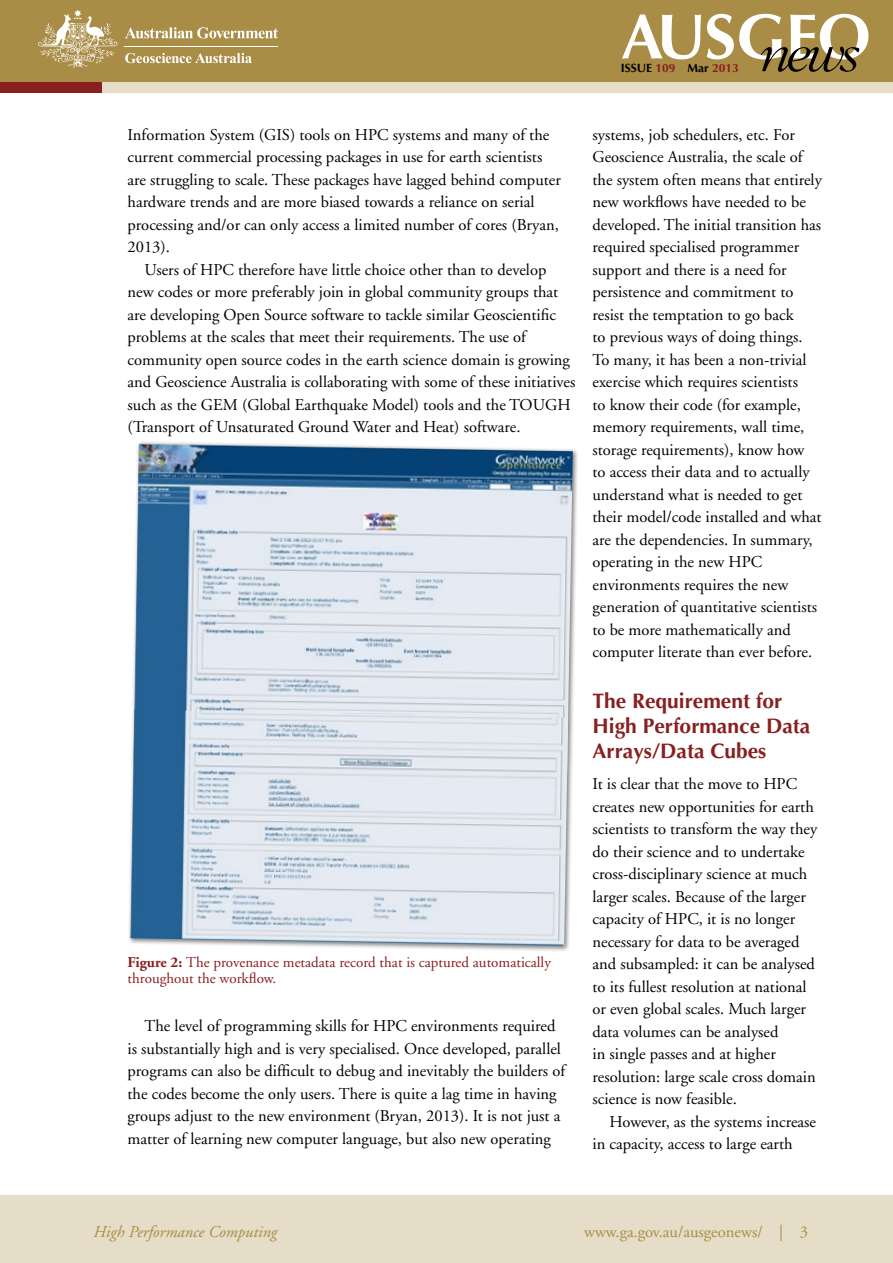
<style>
.page{position:relative;width:893px;height:1263px;background:#fff}
.page>*{position:absolute;margin:0;border:0;box-sizing:border-box;transform-origin:0 0}
.H2_feature_sub-headi{font:700 21px/25.2px "Optima";color:#88201f}
.P_body{font:16.5px/22.5px "Adobe Garamond";color:#000}
.P_body_first_para{font:16.5px/22.5px "Adobe Garamond";color:#000}
.t1{font:16.5px "Adobe Garamond";color:#a98c45}
.t2{font:italic 16.5px "Adobe Garamond";color:#a98c45}
.P_caption{font:15px/16.5px "Adobe Garamond";color:#88201f}
.t3{font:700 12px "Optima";color:#000}
.s1{color:#88201f}
.s2{font-weight:700}
</style>
<div class="page">
<div style="left:0;top:13px;width:893px;height:80px;background:#e5ddc7"></div>
<div style="left:0;top:11px;width:102px;height:82px;background:#88201f"></div>
<div style="left:0;top:0;width:893px;height:82px;background:#a98c45"></div>
<div style="left:0;top:1195px;width:893px;height:68px;background:#e5ddc7"></div>
<svg style="left:125px;top:27px;width:153px;height:12px"></svg>
<svg style="left:38px;top:9px;width:79px;height:59px"></svg>
<hr style="left:125px;top:46px;width:153px;height:1px;background:#fff">
<svg style="left:125px;top:53px;width:127px;height:10px"></svg>
<svg style="left:622px;top:14px;width:79px;height:45px"></svg>
<svg style="left:707px;top:14px;width:161px;height:58px"></svg>
<div style="left:127px;top:440px;width:452px;height:512px;background:#000;opacity:.5"></div>
<img style="left:133px;top:443px;width:440px;height:330px">
<img style="left:130px;top:710px;width:438px;height:236px">
<p class="t3" style="left:621px;top:61px;width:120px">ISSUE <span class="s1">109</span> Mar <span class="s1">2013</span></p>
<p class="P_body_first_para" style="left:128px;top:124px;width:435px">Information System (GIS) tools on HPC systems and many of the current commercial processing packages in use for earth scientists are struggling to scale. These packages have lagged behind computer hardware trends and are more biased towards a reliance on serial processing and/or can only access a limited number of cores (Bryan, 2013).</p>
<p class="P_body" style="left:128px;top:259px;width:449px;text-indent:17px">Users of HPC therefore have little choice other than to develop new codes or more preferably join in global community groups that are developing Open Source software to tackle similar Geoscientific problems at the scales that meet their requirements. The use of community open source codes in the earth science domain is growing and Geoscience Australia is collaborating with some of these initiatives such as the GEM (Global Earthquake Model) tools and the TOUGH (Transport of Unsaturated Ground Water and Heat) software.</p>
<p class="P_caption" style="left:128px;top:954px;width:425px"><span class="s2">Figure 2:</span> The provenance metadata record that is captured automatically throughout the workflow.</p>
<p class="P_body" style="left:128px;top:1015px;width:439px;text-indent:17px">The level of programming skills for HPC environments required is substantially high and is very specialised. Once developed, parallel programs can also be difficult to debug and inevitably the builders of the codes become the only users. There is quite a lag time in having groups adjust to the new environment (Bryan, 2013). It is not just a matter of learning new computer language, but also new operating</p>
<p class="P_body" style="left:592px;top:124px;width:231px">systems, job schedulers, etc. For Geoscience Australia, the scale of the system often means that entirely new workflows have needed to be developed. The initial transition has required specialised programmer support and there is a need for persistence and commitment to resist the temptation to go back<br>to previous ways of doing things.<br>To many, it has been a non-trivial exercise which requires scientists<br>to know their code (for example, memory requirements, wall time, storage requirements), know how<br>to access their data and to actually understand what is needed to get their model/code installed and what are the dependencies. In summary, operating in the new HPC environments requires the new generation of quantitative scientists to be more mathematically and computer literate than ever before.</p>
<h2 class="H2_feature_sub-headi" style="left:592px;top:688px;width:219px">The Requirement for<br>High Performance Data<br>Arrays/Data Cubes</h2>
<p class="P_body_first_para" style="left:592px;top:773px;width:226px">It is clear that the move to HPC creates new opportunities for earth scientists to transform the way they do their science and to undertake cross-disciplinary science at much larger scales. Because of the larger capacity of HPC, it is no longer necessary for data to be averaged and subsampled: it can be analysed to its fullest resolution at national or even global scales. Much larger data volumes can be analysed<br>in single passes and at higher resolution: large scale cross domain science is now feasible.</p>
<p class="P_body" style="left:592px;top:1111px;width:225px;text-indent:17px">However, as the systems increase in capacity, access to large earth</p>
<p class="t2" style="left:94px;top:1223px;width:185px">High Performance Computing</p>
<p class="t1" style="left:584px;top:1223px;width:225px">www.ga.gov.au/ausgeonews/ | 3</p>
</div>
